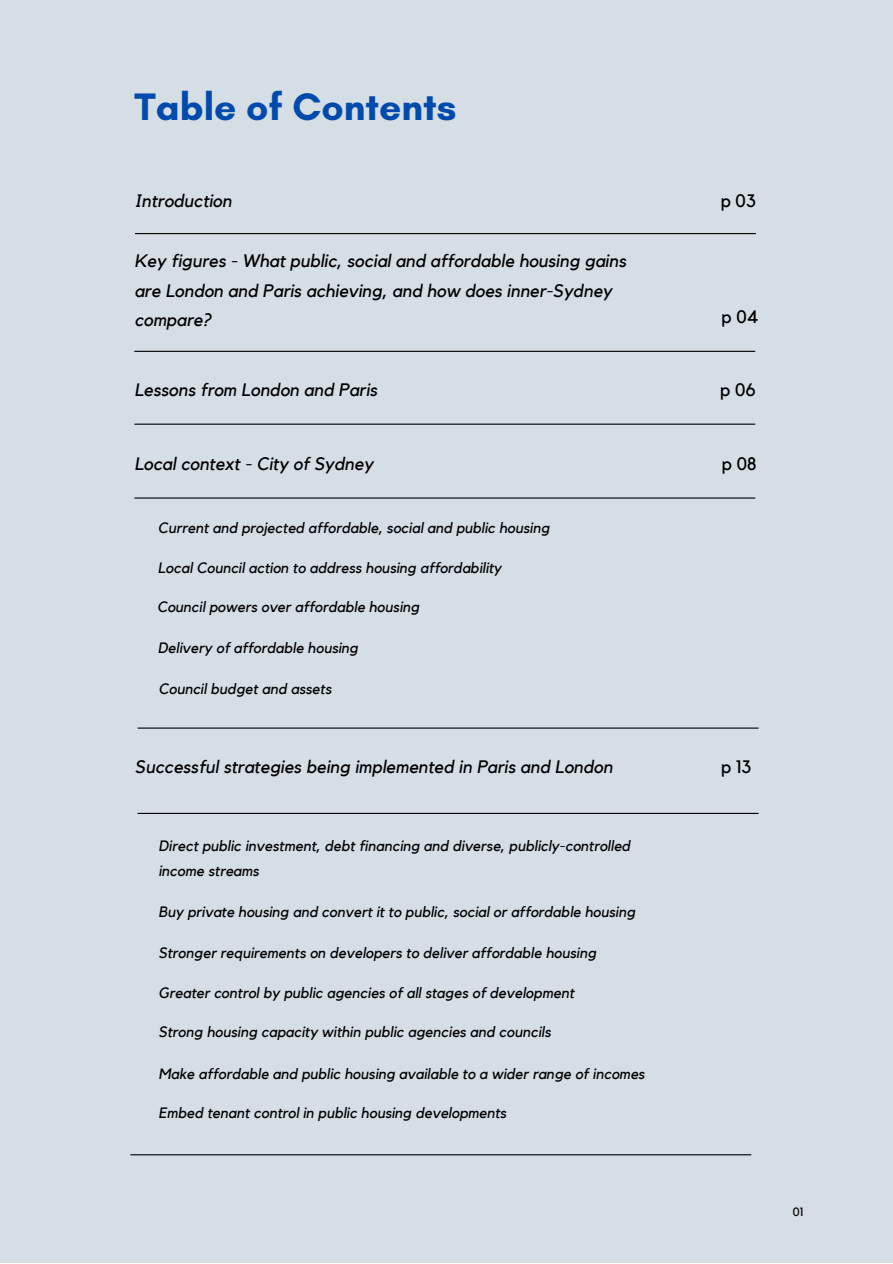
<style>
.page{position:relative;width:893px;height:1264px;background:#fff}
.page>*{position:absolute;margin:0;border:0;box-sizing:border-box;transform-origin:0 0}
.t1{font:700 39px "Glacial Indifference";color:#004aad}
.t2{font:italic 18px/29.2px "Kollektif";color:#000}
.t3{font:18px "Kollektif";color:#000}
.t4{font:italic 15px/24.8px "Kollektif";color:#000}
.t5{font:12px "Kollektif";color:#000}
</style>
<div class="page">
<div style="left:0;top:0;width:892px;height:1262px;background:#d5dee4"></div>
<hr style="left:135px;top:233px;width:620px;height:1px;background:#000">
<hr style="left:134px;top:351px;width:621px;height:1px;background:#000">
<hr style="left:134px;top:423px;width:621px;height:2px;background:#000">
<hr style="left:134px;top:497px;width:621px;height:1px;background:#000">
<hr style="left:138px;top:727px;width:620px;height:1px;background:#000">
<hr style="left:138px;top:812px;width:620px;height:2px;background:#000">
<hr style="left:130px;top:1154px;width:621px;height:1px;background:#000">
<p class="t1" style="left:134px;top:83px;width:323px">Table of Contents</p>
<p class="t2" style="left:134px;top:186px;width:99px">Introduction</p>
<p class="t3" style="left:720px;top:192px;width:36px">p 03</p>
<p class="t2" style="left:134px;top:247px;width:493px">Key figures - What public, social and affordable housing gains are London and Paris achieving, and how does inner-Sydney compare?</p>
<p class="t2" style="left:134px;top:376px;width:244px">Lessons from London and Paris</p>
<p class="t2" style="left:134px;top:450px;width:240px">Local context - City of Sydney</p>
<p class="t4" style="left:158px;top:516px;width:393px">Current and projected affordable, social and public housing</p>
<p class="t4" style="left:158px;top:555px;width:345px">Local Council action to address housing affordability</p>
<p class="t4" style="left:157px;top:595px;width:264px">Council powers over affordable housing</p>
<p class="t4" style="left:158px;top:635px;width:202px">Delivery of affordable housing</p>
<p class="t4" style="left:158px;top:677px;width:174px">Council budget and assets</p>
<p class="t2" style="left:135px;top:752px;width:479px">Successful strategies being implemented in Paris and London</p>
<p class="t4" style="left:158px;top:834px;width:473px">Direct public investment, debt financing and diverse, publicly-controlled income streams</p>
<p class="t4" style="left:158px;top:900px;width:478px">Buy private housing and convert it to public, social or affordable housing</p>
<p class="t4" style="left:158px;top:940px;width:439px">Stronger requirements on developers to deliver affordable housing</p>
<p class="t4" style="left:158px;top:980px;width:417px">Greater control by public agencies of all stages of development</p>
<p class="t4" style="left:158px;top:1020px;width:394px">Strong housing capacity within public agencies and councils</p>
<p class="t4" style="left:158px;top:1061px;width:487px">Make affordable and public housing available to a wider range of incomes</p>
<p class="t4" style="left:158px;top:1100px;width:349px">Embed tenant control in public housing developments</p>
<p class="t3" style="left:721px;top:308px;width:38px">p 04</p>
<p class="t3" style="left:720px;top:382px;width:37px">p 06</p>
<p class="t3" style="left:721px;top:455px;width:36px">p 08</p>
<p class="t3" style="left:721px;top:758px;width:31px">p 13</p>
<p class="t5" style="left:792px;top:1206px;width:12px">01</p>
</div>
